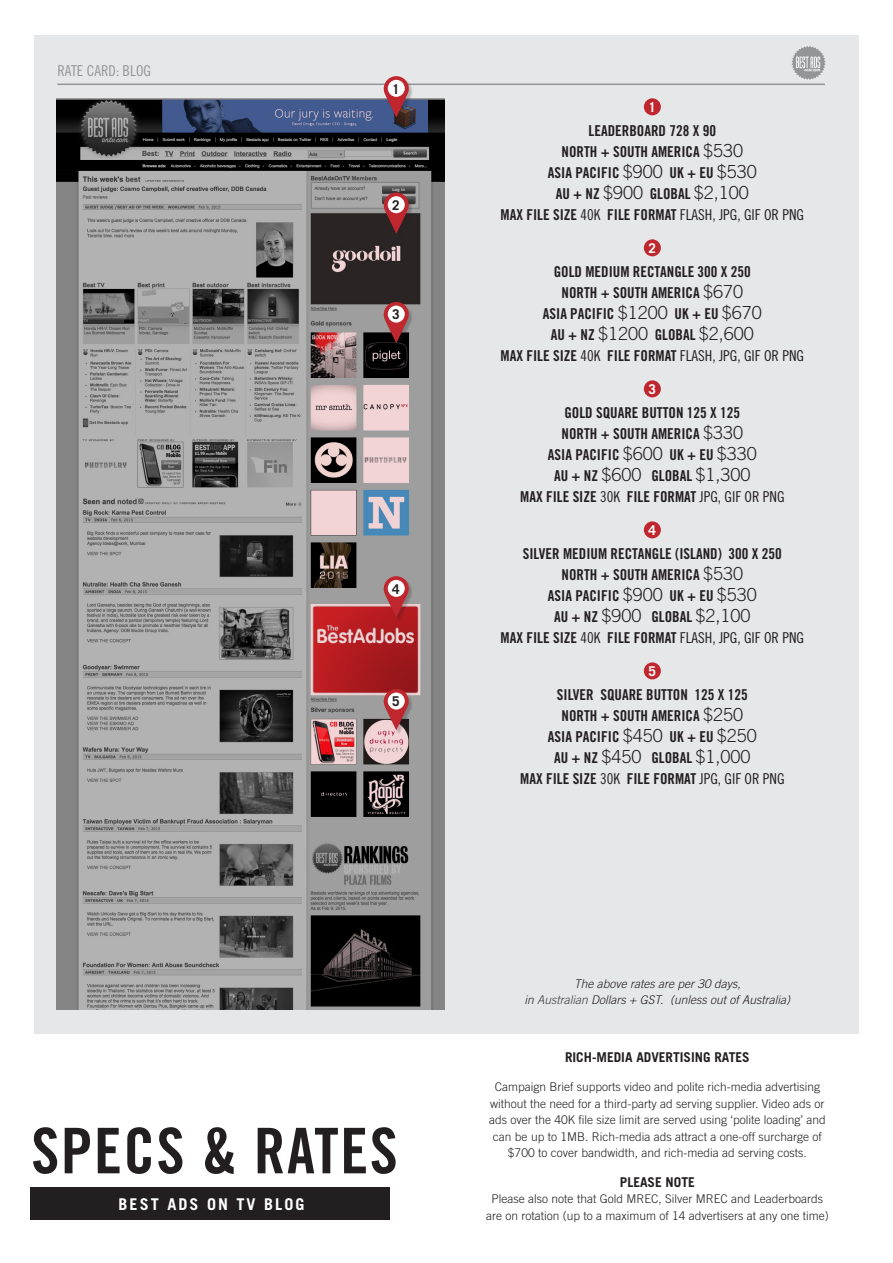
<style>
.page{position:relative;width:893px;height:1263px;background:#fff}
.page>*{position:absolute;margin:0;border:0;box-sizing:border-box;transform-origin:0 0}
.t1{font:63px "Trade Gothic Bold Cond Twenty";letter-spacing:.025em;color:#231f20}
.t2{font:700 16.2px "Trade Gothic";letter-spacing:.125em;color:#fff}
.TABLE_HEADINGS{font:15px "Trade Gothic Bold Cond Twenty";color:#231f20}
.t3{font:15px "Trade Gothic Cond Eighteen";color:#939598}
.C_Heads{font:700 13.5px "Trade Gothic";color:#231f20}
.t4{font:700 13.5px "Trade Gothic";color:#fff}
.C_Heads-2{font:300 12px/16.5px "Trade Gothic";color:#231f20;text-align:center}
.Body_Copy{font:300 12px/16.5px "Trade Gothic";color:#231f20;text-align:center}
.Body_Copy-2{font:italic 300 12px/16.5px "Trade Gothic";color:#231f20;text-align:center}
.s1{font-family:"Trade Gothic";font-weight:300;font-size:18px}
.s2{font-family:"Trade Gothic Cond Eighteen"}
.s3{color:#3e3e3f}
</style>
<div class="page">
<div style="left:34px;top:35px;width:825px;height:998px;background:#e6e7e9"></div>
<div style="left:644px;top:98px;width:17px;height:17px;background:#c0262d;border-radius:50%"></div>
<div style="left:644px;top:239px;width:17px;height:17px;background:#c0262d;border-radius:50%"></div>
<div style="left:644px;top:380px;width:17px;height:17px;background:#c0262d;border-radius:50%"></div>
<div style="left:644px;top:521px;width:17px;height:17px;background:#c0262d;border-radius:50%"></div>
<div style="left:644px;top:662px;width:17px;height:17px;background:#c0262d;border-radius:50%"></div>
<img style="left:56px;top:98px;width:389px;height:912px">
<hr style="left:57px;top:84px;width:768px;height:1px;background:#939598">
<div style="left:384px;top:77px;width:29px;height:46px;background:#231f20;opacity:.25"></div>
<svg style="left:384px;top:76px;width:25px;height:42px"></svg>
<div style="left:388px;top:80px;width:17px;height:17px;background:#fff;border-radius:50%"></div>
<div style="left:384px;top:194px;width:29px;height:45px;background:#231f20;opacity:.25"></div>
<svg style="left:384px;top:193px;width:25px;height:41px"></svg>
<div style="left:388px;top:196px;width:17px;height:17px;background:#fff;border-radius:50%"></div>
<div style="left:384px;top:303px;width:29px;height:46px;background:#231f20;opacity:.25"></div>
<svg style="left:384px;top:302px;width:25px;height:41px"></svg>
<div style="left:388px;top:306px;width:17px;height:17px;background:#fff;border-radius:50%"></div>
<div style="left:384px;top:577px;width:29px;height:46px;background:#231f20;opacity:.25"></div>
<svg style="left:384px;top:576px;width:25px;height:41px"></svg>
<div style="left:388px;top:580px;width:17px;height:17px;background:#fff;border-radius:50%"></div>
<div style="left:384px;top:690px;width:29px;height:45px;background:#231f20;opacity:.25"></div>
<svg style="left:384px;top:689px;width:25px;height:41px"></svg>
<div style="left:388px;top:692px;width:17px;height:17px;background:#fff;border-radius:50%"></div>
<div style="left:31px;top:1187px;width:359px;height:32px;background:#231f20"></div>
<svg style="left:792px;top:46px;width:34px;height:34px"></svg>
<p class="t3" style="left:57px;top:61px;width:95px">RATE CARD: BLOG</p>
<p class="C_Heads" style="left:392px;top:80px;width:9px">1</p>
<p class="C_Heads" style="left:392px;top:197px;width:9px">2</p>
<p class="C_Heads" style="left:392px;top:306px;width:9px">3</p>
<p class="C_Heads" style="left:392px;top:580px;width:9px">4</p>
<p class="C_Heads" style="left:392px;top:693px;width:9px">5</p>
<p class="t1" style="left:31px;top:1112px;width:368px">SPECS &amp; RATES</p>
<p class="t2" style="left:119px;top:1194px;width:187px">BEST ADS ON TV BLOG</p>
<p class="t4" style="left:648px;top:99px;width:9px">1</p>
<p class="TABLE_HEADINGS" style="left:589px;top:122px;width:129px">LEADERBOARD 728 X 90</p>
<p class="TABLE_HEADINGS" style="left:562px;top:143px;width:183px">NORTH + SOUTH AMERICA <span class="s1">$530</span></p>
<p class="TABLE_HEADINGS" style="left:548px;top:164px;width:211px">ASIA PACIFIC <span class="s1">$900</span> UK + EU <span class="s1">$530</span></p>
<p class="TABLE_HEADINGS" style="left:556px;top:185px;width:195px">AU + NZ <span class="s1">$900</span> GLOBAL <span class="s1">$2,100</span></p>
<p class="TABLE_HEADINGS" style="left:501px;top:206px;width:305px">MAX FILE SIZE <span class="s2">40K</span> FILE FORMAT <span class="s2">FLASH, JPG, GIF OR PNG</span></p>
<p class="t4" style="left:648px;top:240px;width:9px">2</p>
<p class="TABLE_HEADINGS" style="left:554px;top:263px;width:199px">GOLD MEDIUM RECTANGLE 300 X 250</p>
<p class="TABLE_HEADINGS" style="left:562px;top:284px;width:183px">NORTH + SOUTH AMERICA <span class="s1">$670</span></p>
<p class="TABLE_HEADINGS" style="left:543px;top:305px;width:221px">ASIA PACIFIC <span class="s1">$1200</span> UK + EU <span class="s1">$670</span></p>
<p class="TABLE_HEADINGS" style="left:551px;top:326px;width:205px">AU + NZ <span class="s1">$1200</span> GLOBAL <span class="s1">$2,600</span></p>
<p class="TABLE_HEADINGS" style="left:501px;top:347px;width:305px">MAX FILE SIZE <span class="s2">40K</span> FILE FORMAT <span class="s2">FLASH, JPG, GIF OR PNG</span></p>
<p class="t4" style="left:648px;top:381px;width:9px">3</p>
<p class="TABLE_HEADINGS" style="left:564px;top:404px;width:177px">GOLD SQUARE BUTTON 125 X 125</p>
<p class="TABLE_HEADINGS" style="left:562px;top:425px;width:183px">NORTH + SOUTH AMERICA <span class="s1">$330</span></p>
<p class="TABLE_HEADINGS" style="left:548px;top:446px;width:211px">ASIA PACIFIC <span class="s1">$600</span> UK + EU <span class="s1">$330</span></p>
<p class="TABLE_HEADINGS" style="left:554px;top:467px;width:198px">AU + NZ <span class="s1">$600</span> GLOBAL <span class="s1">$1,300</span></p>
<p class="TABLE_HEADINGS" style="left:520px;top:488px;width:266px">MAX FILE SIZE <span class="s2">30K</span> FILE FORMAT <span class="s2">JPG, GIF OR PNG</span></p>
<p class="t4" style="left:648px;top:522px;width:9px">4</p>
<p class="TABLE_HEADINGS" style="left:523px;top:545px;width:261px">SILVER MEDIUM RECTANGLE (ISLAND) 300 X 250</p>
<p class="TABLE_HEADINGS" style="left:562px;top:566px;width:183px">NORTH + SOUTH AMERICA <span class="s1">$530</span></p>
<p class="TABLE_HEADINGS" style="left:548px;top:587px;width:211px">ASIA PACIFIC <span class="s1">$900</span> UK + EU <span class="s1">$530</span></p>
<p class="TABLE_HEADINGS" style="left:554px;top:608px;width:198px">AU + NZ <span class="s1">$900</span> GLOBAL <span class="s1">$2,100</span></p>
<p class="TABLE_HEADINGS" style="left:501px;top:629px;width:305px">MAX FILE SIZE <span class="s2">40K</span> FILE FORMAT <span class="s2">FLASH, JPG, GIF OR PNG</span></p>
<p class="t4" style="left:648px;top:663px;width:9px">5</p>
<p class="TABLE_HEADINGS" style="left:557px;top:686px;width:193px">SILVER SQUARE BUTTON 125 X 125</p>
<p class="TABLE_HEADINGS" style="left:562px;top:707px;width:183px">NORTH + SOUTH AMERICA <span class="s1">$250</span></p>
<p class="TABLE_HEADINGS" style="left:548px;top:728px;width:211px">ASIA PACIFIC <span class="s1">$450</span> UK + EU <span class="s1">$250</span></p>
<p class="TABLE_HEADINGS" style="left:554px;top:749px;width:198px">AU + NZ <span class="s1">$450</span> GLOBAL <span class="s1">$1,000</span></p>
<p class="TABLE_HEADINGS" style="left:520px;top:770px;width:266px">MAX FILE SIZE <span class="s2">30K</span> FILE FORMAT <span class="s2">JPG, GIF OR PNG</span></p>
<p class="Body_Copy-2" style="left:525px;top:975px;width:267px">The above rates are per 30 days,<br>in <span class="s3">Australian</span> Dollars + GST. (unless out of Australia)</p>
<p class="C_Heads" style="left:565px;top:1049px;width:186px">RICH-MEDIA ADVERTISING RATES</p>
<p class="C_Heads-2" style="left:489px;top:1079px;width:338px">Campaign Brief supports video and polite rich-media advertising without the need for a third-party ad serving supplier. Video ads or ads over the 40K file size limit are served using ‘polite loading’ and can be up to 1MB. Rich-media ads attract a one-off surcharge of $700 to cover bandwidth, and rich-media ad serving costs.</p>
<p class="C_Heads" style="left:620px;top:1173px;width:77px">PLEASE NOTE</p>
<p class="Body_Copy" style="left:486px;top:1190px;width:344px">Please also note that Gold MREC, Silver MREC and Leaderboards are on rotation (up to a maximum of 14 advertisers at any one time)</p>
</div>
